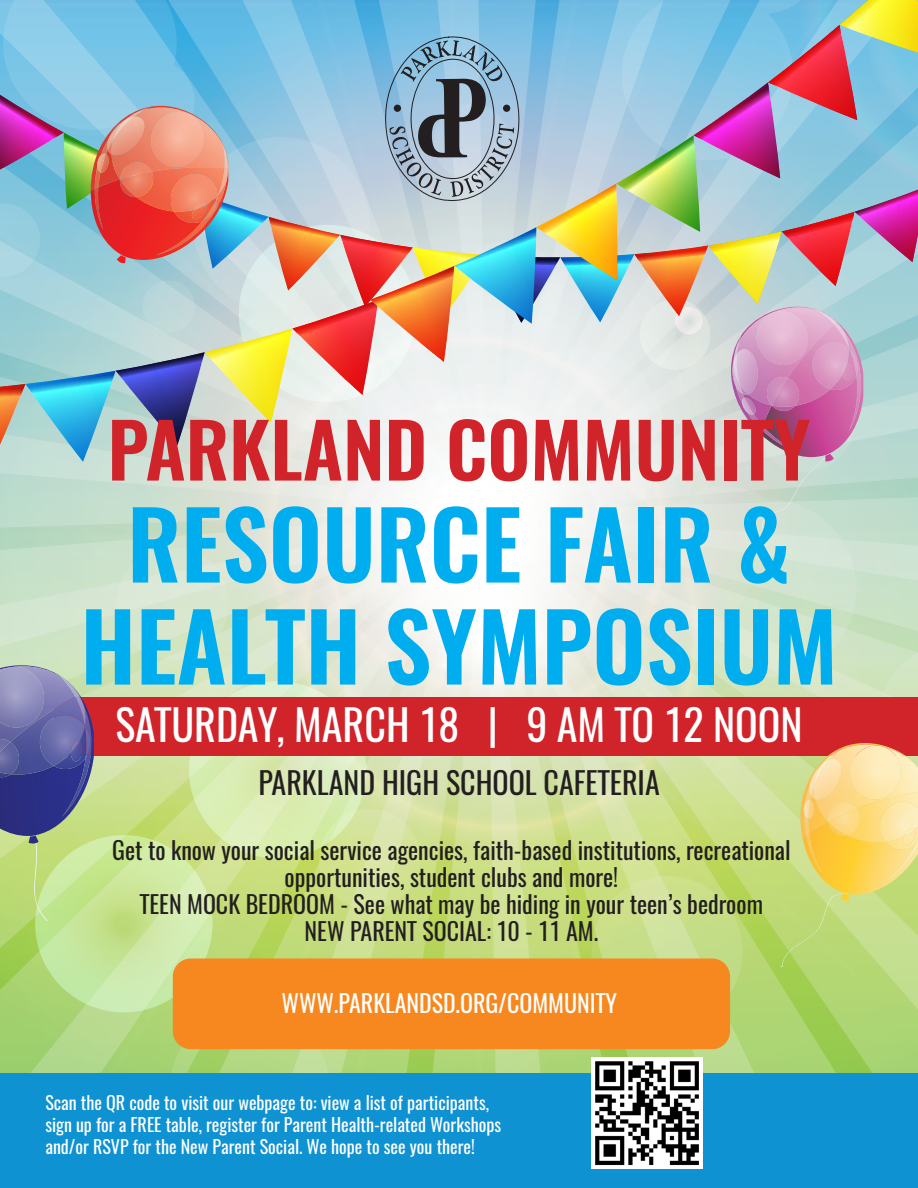
<style>
.page{position:relative;width:918px;height:1188px;background:#fff}
.page>*{position:absolute;margin:0;border:0;box-sizing:border-box;transform-origin:0 0}
.t1{font:600 93px "Oswald";color:#00aeef}
.t2{font:600 75px "Oswald";color:#d1232a}
.t3{font:42px "Oswald";color:#fff}
.t4{font:30px "Oswald";color:#231f20}
.t5{font:24px/27px "Oswald";color:#231f20;text-align:center}
.t6{font:24px "Oswald";color:#fff}
.t7{font:18px/21.6px "Oswald";color:#fff}
</style>
<div class="page">
<img style="left:0;top:0;width:918px;height:1188px">
<img style="left:592px;top:1057px;width:110px;height:111px">
<p class="t2" style="left:108px;top:398px;width:704px">PARKLAND COMMUNITY</p>
<p class="t1" style="left:127px;top:480px;width:665px">RESOURCE FAIR &amp;</p>
<p class="t1" style="left:80px;top:582px;width:759px">HEALTH SYMPOSIUM</p>
<p class="t3" style="left:115px;top:696px;width:689px">SATURDAY, MARCH 18 | 9 AM TO 12 NOON</p>
<p class="t4" style="left:258px;top:762px;width:403px">PARKLAND HIGH SCHOOL CAFETERIA</p>
<p class="t5" style="left:112px;top:837px;width:680px">Get to know your social service agencies, faith-based institutions, recreational opportunities, student clubs and more!</p>
<p class="t5" style="left:140px;top:891px;width:625px">TEEN MOCK BEDROOM - See what may be hiding in your teen’s bedroom</p>
<p class="t5" style="left:305px;top:918px;width:295px">NEW PARENT SOCIAL: 10 - 11 AM.</p>
<p class="t6" style="left:282px;top:987px;width:337px">WWW.PARKLANDSD.ORG/COMMUNITY</p>
<p class="t7" style="left:45px;top:1092px;width:445px">Scan the QR code to visit our webpage to: view a list of participants,</p>
<p class="t7" style="left:45px;top:1114px;width:457px">sign up for a FREE table, register for Parent Health-related Workshops and/or RSVP for the New Parent Social. We hope to see you there!</p>
</div>
